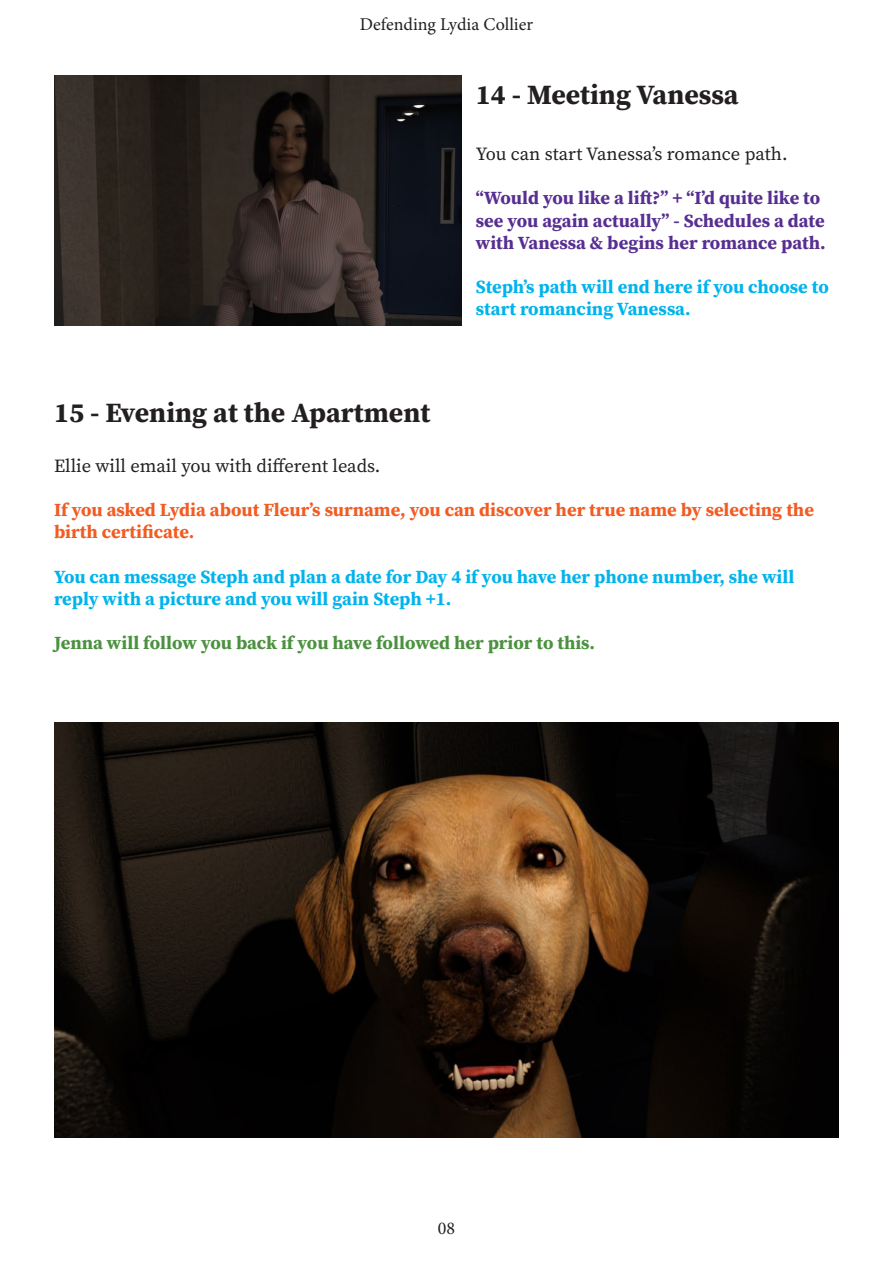
<style>
.page{position:relative;width:893px;height:1263px;background:#fff}
.page>*{position:absolute;margin:0;border:0;box-sizing:border-box;transform-origin:0 0}
.t1{font:700 27.75px "Source Serif Pro";color:#231f20}
.t2{font:700 18.45px/22.2px "Source Serif Pro";color:#00b3ec}
.t3{font:700 18.45px/22.2px "Source Serif Pro";color:#572e91}
.t4{font:700 18.45px/22.2px "Source Serif Pro";color:#f25b21}
.t5{font:18.45px "Source Serif Pro";color:#231f20}
.t6{font:700 18.45px "Source Serif Pro";color:#4b913f}
.t7{font:18px "Minion Pro";color:#231f20}
</style>
<div class="page">
<img style="left:54px;top:75px;width:407px;height:251px">
<img style="left:54px;top:723px;width:785px;height:415px">
<p class="t7" style="left:360px;top:12px;width:175px">Defending Lydia Collier</p>
<h1 class="t1" style="left:476px;top:76px;width:264px">14 - Meeting Vanessa</h1>
<p class="t5" style="left:476px;top:141px;width:313px">You can start Vanessa’s romance path.</p>
<p class="t3" style="left:476px;top:187px;width:351px">“Would you like a lift?” + “I’d quite like to see you again actually” - Schedules a date with Vanessa &amp; begins her romance path.</p>
<p class="t2" style="left:476px;top:276px;width:354px">Steph’s path will end here if you choose to start romancing Vanessa.</p>
<h1 class="t1" style="left:54px;top:394px;width:378px">15 - Evening at the Apartment</h1>
<p class="t5" style="left:54px;top:453px;width:328px">Ellie will email you with different leads.</p>
<p class="t4" style="left:54px;top:499px;width:761px">If you asked Lydia about Fleur’s surname, you can discover her true name by selecting the birth certificate.</p>
<p class="t2" style="left:54px;top:565px;width:742px">You can message Steph and plan a date for Day 4 if you have her phone number, she will reply with a picture and you will gain Steph +1.</p>
<p class="t6" style="left:54px;top:630px;width:542px">Jenna will follow you back if you have followed her prior to this.</p>
<p class="t7" style="left:438px;top:1216px;width:19px">08</p>
</div>
